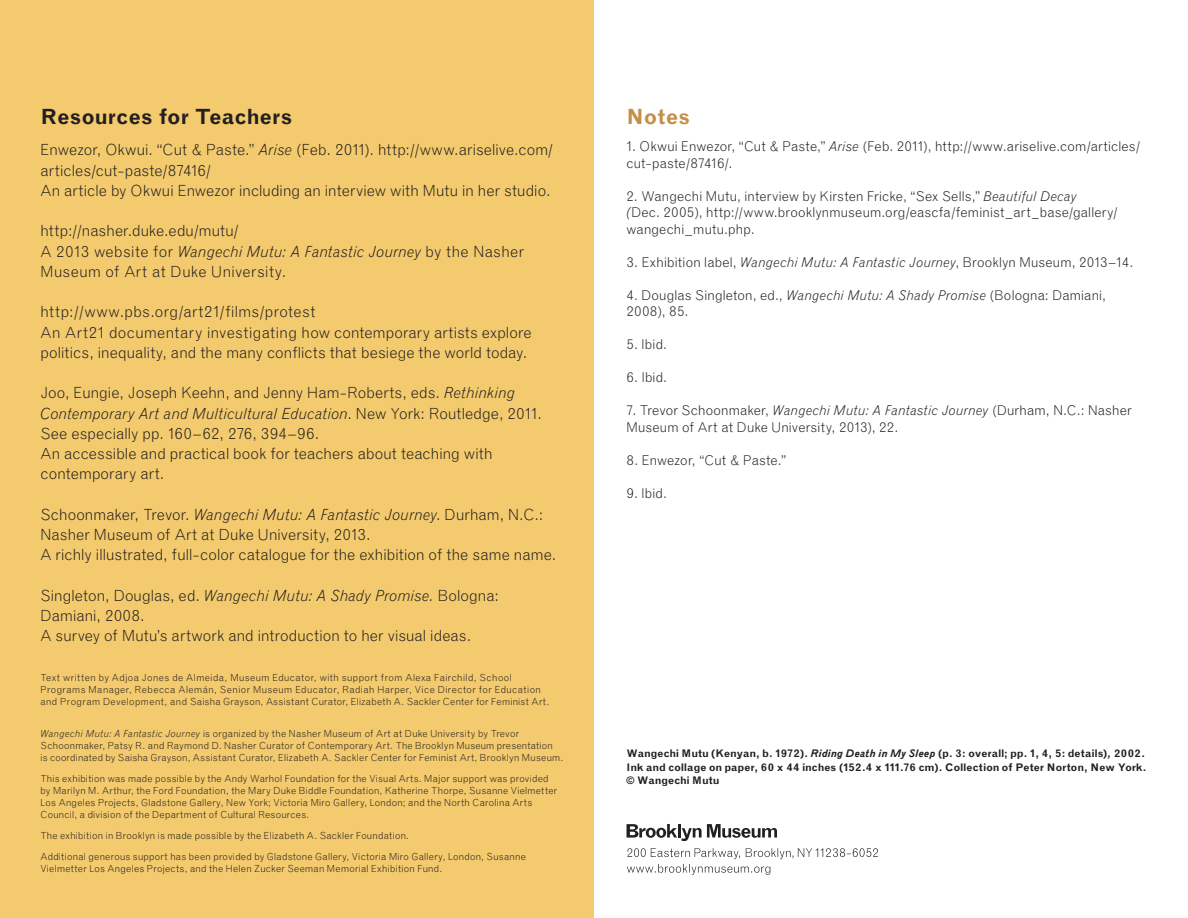
<style>
.page{position:relative;width:1188px;height:918px;background:#fff}
.page>*{position:absolute;margin:0;border:0;box-sizing:border-box;transform-origin:0 0}
.Subtitles{font:700 21px "Brooklynesque";letter-spacing:.02em;color:#231f20}
.Subtitles-2{font:700 21px "Brooklynesque";letter-spacing:.02em;color:#c48e48}
.t1{font:300 15.3px/20.2px "Brooklynesque";letter-spacing:.005em;color:#231f20}
.t2{font:300 15.3px "Brooklynesque";letter-spacing:.025em;color:#231f20}
.Endnote_Text{font:300 13.5px/16.5px "Brooklynesque";letter-spacing:.01em;color:#231f20}
.t3{font:700 10.5px/13.5px "Brooklynesque";letter-spacing:.025em;color:#231f20}
.No_Spacing{font:300 9.75px/12px "Brooklynesque";letter-spacing:.025em;color:#231f20}
.s1{font-style:italic}
</style>
<div class="page">
<div style="left:0;top:0;width:594px;height:918px;background:#f3ca6d"></div>
<svg style="left:627px;top:848px;width:251px;height:27px"></svg>
<svg style="left:627px;top:824px;width:150px;height:17px"></svg>
<p class="Subtitles" style="left:40px;top:105px;width:253px">Resources for Teachers</p>
<p class="t1" style="left:40px;top:140px;width:514px">Enwezor, Okwui. “Cut &amp; Paste.” <span class="s1">Arise</span> (Feb. 2011). http://www.ariselive.com/ articles/cut-paste/87416/</p>
<p class="t1" style="left:40px;top:180px;width:512px">An article by Okwui Enwezor including an interview with Mutu in her studio.</p>
<p class="t1" style="left:40px;top:221px;width:485px">http://nasher.duke.edu/mutu/<br>A 2013 website for <span class="s1">Wangechi Mutu: A Fantastic Journey</span> by the Nasher<br>Museum of Art at Duke University.</p>
<p class="t2" style="left:40px;top:303px;width:277px">http://www.pbs.org/art21/films/protest</p>
<p class="t1" style="left:40px;top:322px;width:493px">An Art21 documentary investigating how contemporary artists explore politics, inequality, and the many conflicts that besiege the world today.</p>
<p class="t1" style="left:40px;top:383px;width:503px">Joo, Eungie, Joseph Keehn, and Jenny Ham-Roberts, eds. <span class="s1">Rethinking<br>Contemporary Art and Multicultural Education</span>. New York: Routledge, 2011.<br>See especially pp. 160–62, 276, 394–96.</p>
<p class="t1" style="left:40px;top:444px;width:453px">An accessible and practical book for teachers about teaching with contemporary art.</p>
<p class="t1" style="left:40px;top:504px;width:517px">Schoonmaker, Trevor. <span class="s1">Wangechi Mutu: A Fantastic Journey</span>. Durham, N.C.:<br>Nasher Museum of Art at Duke University, 2013.<br>A richly illustrated, full-color catalogue for the exhibition of the same name.</p>
<p class="t1" style="left:40px;top:585px;width:460px">Singleton, Douglas, ed. <span class="s1">Wangechi Mutu: A Shady Promise.</span> Bologna:<br>Damiani, 2008.</p>
<p class="t1" style="left:40px;top:626px;width:432px">A survey of Mutu’s artwork and introduction to her visual ideas.</p>
<p class="No_Spacing" style="left:40px;top:672px;width:510px">Text written by Adjoa Jones de Almeida, Museum Educator, with support from Alexa Fairchild, School<br>Programs Manager, Rebecca Alemán, Senior Museum Educator, Radiah Harper, Vice Director for Education and Program Development, and Saisha Grayson, Assistant Curator, Elizabeth A. Sackler Center for Feminist Art.</p>
<p class="No_Spacing" style="left:40px;top:728px;width:524px"><span class="s1">Wangechi Mutu: A Fantastic Journey</span> is organized by the Nasher Museum of Art at Duke University by Trevor<br>Schoonmaker, Patsy R. and Raymond D. Nasher Curator of Contemporary Art. The Brooklyn Museum presentation<br>is coordinated by Saisha Grayson, Assistant Curator, Elizabeth A. Sackler Center for Feminist Art, Brooklyn Museum.</p>
<p class="No_Spacing" style="left:40px;top:773px;width:518px">This exhibition was made possible by the Andy Warhol Foundation for the Visual Arts. Major support was provided by Marilyn M. Arthur, the Ford Foundation, the Mary Duke Biddle Foundation, Katherine Thorpe, Susanne Vielmetter Los Angeles Projects, Gladstone Gallery, New York; Victoria Miro Gallery, London; and the North Carolina Arts Council, a division of the Department of Cultural Resources.</p>
<p class="No_Spacing" style="left:40px;top:830px;width:370px">The exhibition in Brooklyn is made possible by the Elizabeth A. Sackler Foundation.</p>
<p class="No_Spacing" style="left:40px;top:851px;width:487px">Additional generous support has been provided by Gladstone Gallery, Victoria Miro Gallery, London, Susanne<br>Vielmetter Los Angeles Projects, and the Helen Zucker Seeman Memorial Exhibition Fund.</p>
<p class="Subtitles-2" style="left:627px;top:104px;width:65px">Notes</p>
<p class="Endnote_Text" style="left:627px;top:138px;width:515px">1. Okwui Enwezor, “Cut &amp; Paste,” <span class="s1">Arise</span> (Feb. 2011), http://www.ariselive.com/articles/ cut-paste/87416/.</p>
<p class="Endnote_Text" style="left:627px;top:188px;width:493px">2. Wangechi Mutu, interview by Kirsten Fricke, “Sex Sells,” <span class="s1">Beautiful Decay<br>(</span>Dec. 2005), http://www.brooklynmuseum.org/eascfa/feminist_art_base/gallery/ wangechi_mutu.php.</p>
<p class="Endnote_Text" style="left:627px;top:254px;width:508px">3. Exhibition label, <span class="s1">Wangechi Mutu: A Fantastic Journey</span>, Brooklyn Museum, 2013–14.</p>
<p class="Endnote_Text" style="left:627px;top:287px;width:481px">4. Douglas Singleton, ed., <span class="s1">Wangechi Mutu: A Shady Promise</span> (Bologna: Damiani,<br>2008), 85.</p>
<p class="Endnote_Text" style="left:627px;top:336px;width:42px">5. Ibid.</p>
<p class="Endnote_Text" style="left:627px;top:369px;width:42px">6. Ibid.</p>
<p class="Endnote_Text" style="left:627px;top:402px;width:507px">7. Trevor Schoonmaker, <span class="s1">Wangechi Mutu: A Fantastic Journey</span> (Durham, N.C.: Nasher<br>Museum of Art at Duke University, 2013), 22.</p>
<p class="Endnote_Text" style="left:627px;top:452px;width:161px">8. Enwezor, “Cut &amp; Paste.”</p>
<p class="Endnote_Text" style="left:627px;top:485px;width:42px">9. Ibid.</p>
<p class="t3" style="left:627px;top:747px;width:522px">Wangechi Mutu (Kenyan, b. 1972). <span class="s1">Riding Death in My Sleep</span> (p. 3: overall; pp. 1, 4, 5: details)<span class="s1">,</span> 2002.<br>Ink and collage on paper, 60 x 44 inches (152.4 x 111.76 cm). Collection of Peter Norton, New York. © Wangechi Mutu</p>
</div>
